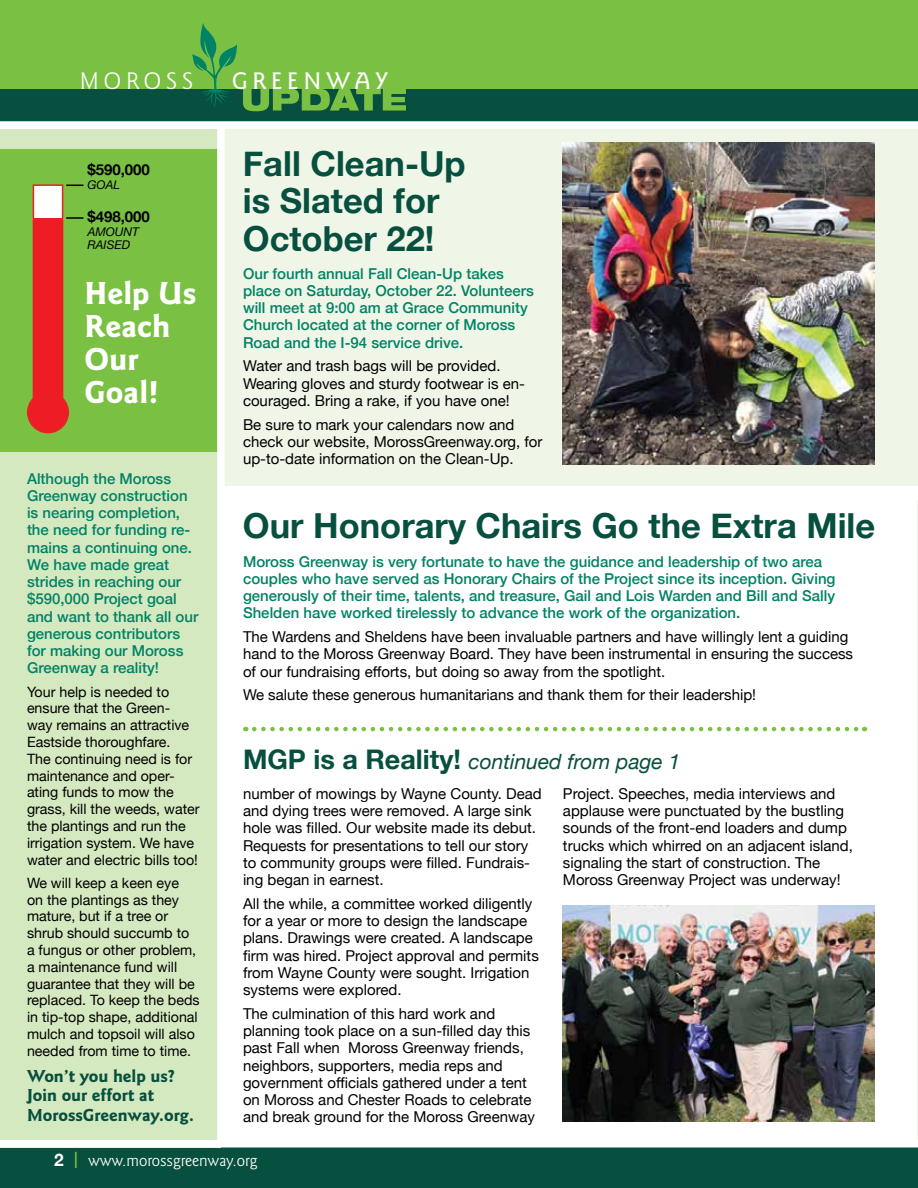
<style>
.page{position:relative;width:918px;height:1188px;background:#fff}
.page>*{position:absolute;margin:0;border:0;box-sizing:border-box;transform-origin:0 0}
.t1{font:700 34.5px/37.5px "Helvetica Neue";color:#074f3e}
.t2{font:700 33px/33px "Goudy Sans";color:#fff}
.t3{font:500 24.9px "Goudy Sans";letter-spacing:.2em;color:#fff}
.t4{font:24.9px "Goudy Sans";letter-spacing:.2em;color:#fff}
.t5{font:italic 21px "Helvetica Neue";color:#074f3e}
.t6{font:700 18px/19.5px "Goudy Sans";color:#074f3e}
.t7{font:17.25px "Goudy Sans";color:#fff}
.t8{font:15px/17.2px "Helvetica Neue";color:#000}
.t9{font:500 15px/17.2px "Helvetica Neue";color:#008265}
.t10{font:700 15px "Helvetica Neue";color:#000}
.t11{font:14.25px/16.8px "Helvetica Neue";color:#000}
.t12{font:italic 12px/13.5px "Helvetica Neue";color:#000}
.s1{font-weight:700;font-style:normal;font-size:27px}
.s2{font-family:"Helvetica Neue";font-weight:700}
.s3{font-family:"Helvetica Neue";font-weight:300;font-size:22.5px;color:#7ac143}
</style>
<div class="page">
<div style="left:0;top:0;width:918px;height:101px;background:#7ac143"></div>
<div style="left:0;top:89px;width:918px;height:33px;background:#074f3e"></div>
<div style="left:0;top:1148px;width:918px;height:40px;background:#074f3e"></div>
<svg style="left:243px;top:89px;width:163px;height:22px"></svg>
<svg style="left:192px;top:23px;width:45px;height:84px"></svg>
<div style="left:0;top:129px;width:221px;height:1019px;background:#d5e9c1"></div>
<div style="left:0;top:149px;width:217px;height:302px;background:#7ac143"></div>
<hr style="left:917px;top:500px;width:1px;height:644px;background:#eff6e8">
<div style="left:221px;top:129px;width:697px;height:357px;background:#eff6e8"></div>
<img style="left:563px;top:906px;width:312px;height:216px">
<img style="left:563px;top:142px;width:312px;height:322px">
<svg style="left:254px;top:727px;width:611px;height:4px"></svg>
<div style="left:27px;top:391px;width:42px;height:42px;background:#ed1d24;border-radius:50%"></div>
<div style="left:33px;top:184px;width:30px;height:216px;background:#fff;border:2px solid #ed1d24"></div>
<div style="left:34px;top:218px;width:28px;height:181px;background:#ed1d24"></div>
<svg style="left:66px;top:217px;width:17px;height:2px"></svg>
<svg style="left:66px;top:185px;width:17px;height:1px"></svg>
<div style="left:0;top:121px;width:918px;height:8px;background:#fff"></div>
<div style="left:0;top:1140px;width:918px;height:8px;background:#fff"></div>
<div style="left:217px;top:125px;width:8px;height:1019px;background:#fff"></div>
<h3 class="t4" style="left:80px;top:67px;width:115px">MOROSS</h3>
<h3 class="t3" style="left:232px;top:67px;width:158px">GREENWAY</h3>
<p class="t10" style="left:87px;top:158px;width:64px">$590,000</p>
<p class="t12" style="left:87px;top:179px;width:34px">GOAL</p>
<p class="t10" style="left:87px;top:205px;width:64px">$498,000</p>
<p class="t12" style="left:87px;top:226px;width:53px">AMOUNT<br>RAISED</p>
<h2 class="t2" style="left:85px;top:277px;width:113px">Help Us<br>Reach<br>Our<br>Goal!</h2>
<p class="t9" style="left:27px;top:468px;width:173px">Although the Moross<br>Greenway construction is nearing completion, the need for funding re&shy;mains a continuing one.<br>We have made great strides in reaching our $590,000 Project goal and want to thank all our generous contributors for making our Moross<br>Greenway a reality!</p>
<p class="t11" style="left:27px;top:684px;width:174px">Your help is needed to ensure that the Green-<br>way remains an attractive<br>Eastside thoroughfare.<br>The continuing need is for maintenance and oper&shy;ating funds to mow the grass, kill the weeds, water the plantings and run the irrigation system. We have water and electric bills too!</p>
<p class="t11" style="left:27px;top:875px;width:174px">We will keep a keen eye<br>on the plantings as they mature, but if a tree or shrub should succumb to a fungus or other problem, a maintenance fund will guarantee that they will be replaced. To keep the beds in tip-top shape, additional mulch and topsoil will also needed from time to time.</p>
<p class="t6" style="left:27px;top:1066px;width:169px">Won’t you help us?<br>Join our effort at<br>MorossGreenway.org.</p>
<h1 class="t1" style="left:243px;top:146px;width:224px">Fall Clean-Up is Slated for<br>October 22!</h1>
<p class="t9" style="left:243px;top:264px;width:292px">Our fourth annual Fall Clean-Up takes place on Saturday, October 22. Volunteers will meet at 9:00 am at Grace Community Church located at the corner of Moross Road and the I-94 service drive.</p>
<p class="t8" style="left:243px;top:358px;width:283px">Water and trash bags will be provided.<br>Wearing gloves and sturdy footwear is en&shy;couraged. Bring a rake, if you have one!</p>
<p class="t8" style="left:243px;top:417px;width:301px">Be sure to mark your calendars now and check our website, MorossGreenway.org, for up-to-date information on the Clean-Up.</p>
<h1 class="t1" style="left:243px;top:508px;width:634px">Our Honorary Chairs Go the Extra Mile</h1>
<p class="t9" style="left:243px;top:551px;width:594px">Moross Greenway is very fortunate to have the guidance and leadership of two area couples who have served as Honorary Chairs of the Project since its inception. Giving generously of their time, talents, and treasure, Gail and Lois Warden and Bill and Sally Shelden have worked tirelessly to advance the work of the organization.</p>
<p class="t8" style="left:243px;top:629px;width:612px">The Wardens and Sheldens have been invaluable partners and have willingly lent a guiding hand to the Moross Greenway Board. They have been instrumental in ensuring the success of our fundraising efforts, but doing so away from the spotlight.</p>
<p class="t8" style="left:243px;top:687px;width:515px">We salute these generous humanitarians and thank them for their leadership!</p>
<h3 class="t5" style="left:243px;top:746px;width:439px"><span class="s1">MGP is a Reality!</span> continued from page 1</h3>
<p class="t8" style="left:243px;top:786px;width:300px">number of mowings by Wayne County. Dead and dying trees were removed. A large sink hole was filled. Our website made its debut.<br>Requests for presentations to tell our story to community groups were filled. Fundrais&shy;ing began in earnest.</p>
<p class="t8" style="left:243px;top:896px;width:297px">All the while, a committee worked diligently for a year or more to design the landscape plans. Drawings were created. A landscape firm was hired. Project approval and permits from Wayne County were sought. Irrigation systems were explored.</p>
<p class="t8" style="left:243px;top:1006px;width:294px">The culmination of this hard work and planning took place on a sun-filled day this past Fall when Moross Greenway friends, neighbors, supporters, media reps and government officials gathered under a tent on Moross and Chester Roads to celebrate and break ground for the Moross Greenway</p>
<p class="t8" style="left:563px;top:786px;width:292px">Project. Speeches, media interviews and applause were punctuated by the bustling sounds of the front-end loaders and dump trucks which whirred on an adjacent island, signaling the start of construction. The Moross Greenway Project was underway!</p>
<p class="t7" style="left:54px;top:1151px;width:205px"><span class="s2">2</span> <span class="s3">I</span> www.morossgreenway.org</p>
</div>
